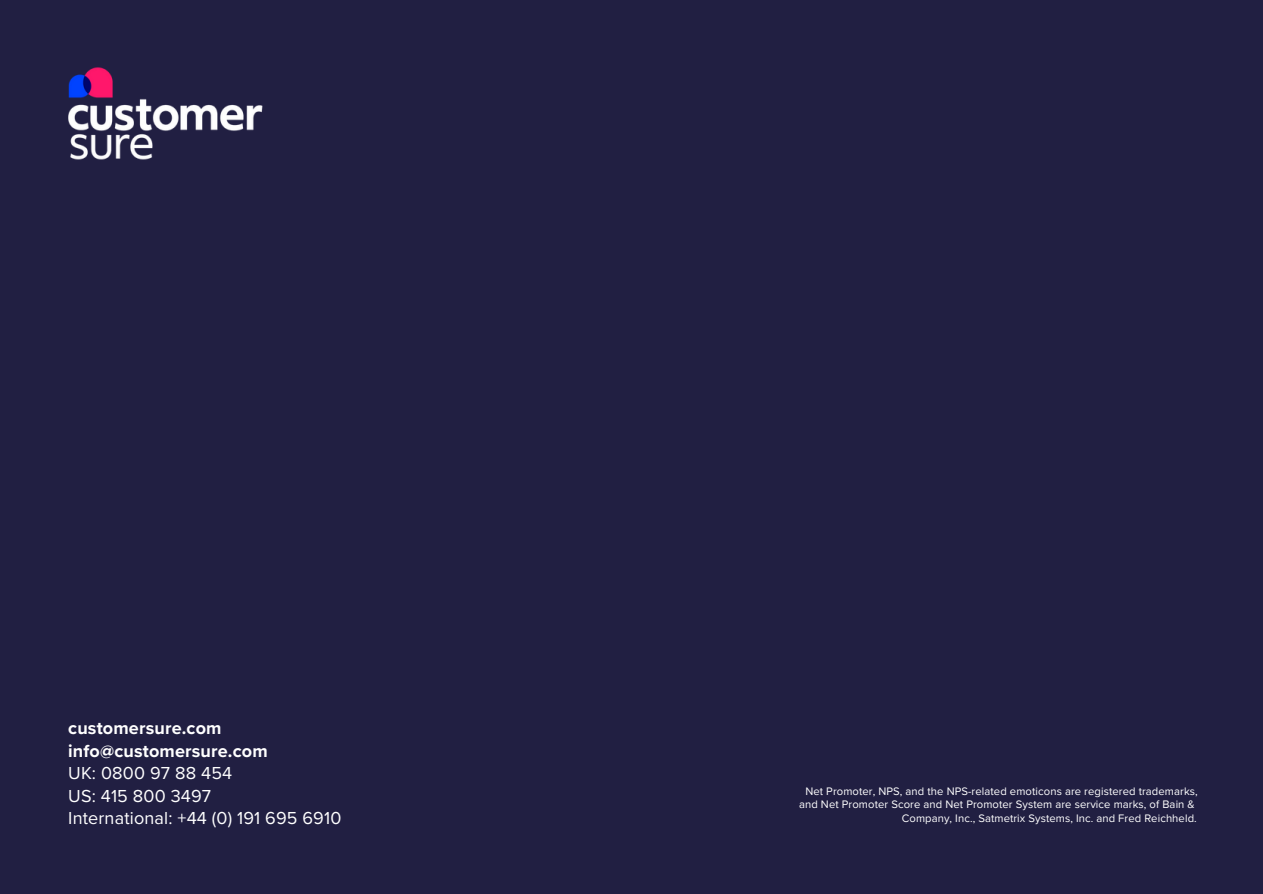
<style>
.page{position:relative;width:1263px;height:894px;background:#fff}
.page>*{position:absolute;margin:0;border:0;box-sizing:border-box;transform-origin:0 0}
.t1{font:18px/22.5px "Proxima Nova";letter-spacing:.01em;color:#fff}
.t2{font:700 18px/22.5px "Proxima Nova";letter-spacing:.01em;color:#fff}
.t3{font:11.25px/13.5px "Proxima Nova";letter-spacing:.01em;color:#fff;text-align:right}
</style>
<div class="page">
<div style="left:0;top:0;width:1263px;height:893px;background:#211f42"></div>
<img style="left:68px;top:67px;width:195px;height:93px">
<h1 class="t2" style="left:68px;top:717px;width:201px">customersure.com info@customersure.com</h1>
<h1 class="t1" style="left:68px;top:762px;width:275px">UK: 0800 97 88 454<br>US: 415 800 3497<br>International: +44 (0) 191 695 6910</h1>
<p class="t3" style="left:799px;top:784px;width:400px">Net Promoter, NPS, and the NPS-related emoticons are registered trademarks, and Net Promoter Score and Net Promoter System are service marks, of Bain &amp;<br>Company, Inc., Satmetrix Systems, Inc. and Fred Reichheld.</p>
</div>
